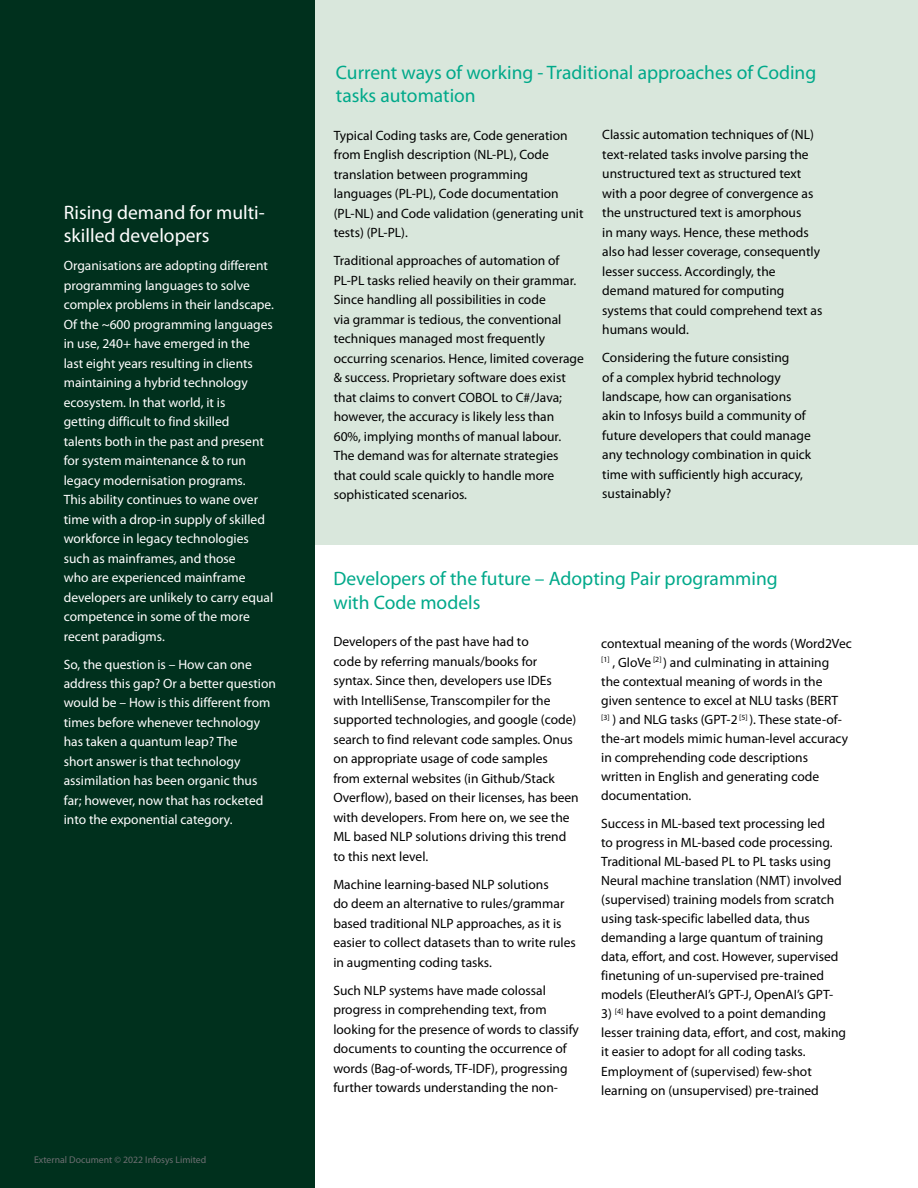
<style>
.page{position:relative;width:918px;height:1188px;background:#fff}
.page>*{position:absolute;margin:0;border:0;box-sizing:border-box;transform-origin:0 0}
.t1{font:19.5px/23.4px "Myriad Pro";color:#00a98a}
.t2{font:19.5px/23.4px "Myriad Pro";color:#fff}
.t3{font:13.5px/19.5px "Myriad Pro";color:#000}
.t4{font:13.5px/19.5px "Myriad Pro";color:#fff}
.t5{font:9.75px "Myriad Pro";color:#6d6e71}
</style>
<div class="page">
<div style="left:312px;top:0;width:606px;height:545px;background:#d9e7dc"></div>
<div style="left:0;top:0;width:315px;height:1188px;background:#00301d"></div>
<h1 class="t2" style="left:64px;top:200px;width:203px">Rising demand for multi&shy;skilled developers</h1>
<p class="t4" style="left:64px;top:256px;width:212px">Organisations are adopting different programming languages to solve complex problems in their landscape.<br>Of the ~600 programming languages in use, 240+ have emerged in the<br>last eight years resulting in clients maintaining a hybrid technology ecosystem. In that world, it is<br>getting difficult to find skilled<br>talents both in the past and present for system maintenance &amp; to run legacy modernisation programs.<br>This ability continues to wane over time with a drop-in supply of skilled workforce in legacy technologies such as mainframes, and those<br>who are experienced mainframe developers are unlikely to carry equal competence in some of the more recent paradigms.</p>
<p class="t4" style="left:64px;top:654px;width:214px">So, the question is – How can one address this gap? Or a better question would be – How is this different from times before whenever technology has taken a quantum leap? The<br>short answer is that technology assimilation has been organic thus far; however, now that has rocketed into the exponential category.</p>
<p class="t5" style="left:34px;top:1154px;width:174px">External Document © 2022 Infosys Limited</p>
<h1 class="t1" style="left:336px;top:60px;width:482px">Current ways of working - Traditional approaches of Coding tasks automation</h1>
<p class="t3" style="left:334px;top:125px;width:251px">Typical Coding tasks are, Code generation from English description (NL-PL), Code translation between programming languages (PL-PL), Code documentation (PL-NL) and Code validation (generating unit tests) (PL-PL).</p>
<p class="t3" style="left:334px;top:251px;width:252px">Traditional approaches of automation of PL-PL tasks relied heavily on their grammar.<br>Since handling all possibilities in code<br>via grammar is tedious, the conventional techniques managed most frequently occurring scenarios. Hence, limited coverage &amp; success. Proprietary software does exist that claims to convert COBOL to C#/Java; however, the accuracy is likely less than 60%, implying months of manual labour.<br>The demand was for alternate strategies that could scale quickly to handle more sophisticated scenarios.</p>
<p class="t3" style="left:602px;top:125px;width:222px">Classic automation techniques of (NL) text-related tasks involve parsing the unstructured text as structured text with a poor degree of convergence as the unstructured text is amorphous<br>in many ways. Hence, these methods also had lesser coverage, consequently lesser success. Accordingly, the demand matured for computing systems that could comprehend text as humans would.</p>
<p class="t3" style="left:602px;top:348px;width:210px">Considering the future consisting<br>of a complex hybrid technology landscape, how can organisations akin to Infosys build a community of future developers that could manage any technology combination in quick time with sufficiently high accuracy, sustainably?</p>
<h1 class="t1" style="left:333px;top:567px;width:446px">Developers of the future – Adopting Pair programming with Code models</h1>
<p class="t3" style="left:333px;top:632px;width:247px">Developers of the past have had to<br>code by referring manuals/books for syntax. Since then, developers use IDEs with IntelliSense, Transcompiler for the supported technologies, and google (code) search to find relevant code samples. Onus on appropriate usage of code samples<br>from external websites (in Github/Stack Overflow), based on their licenses, has been with developers. From here on, we see the ML based NLP solutions driving this trend to this next level.</p>
<p class="t3" style="left:333px;top:874px;width:244px">Machine learning-based NLP solutions<br>do deem an alternative to rules/grammar based traditional NLP approaches, as it is easier to collect datasets than to write rules in augmenting coding tasks.</p>
<p class="t3" style="left:333px;top:980px;width:247px">Such NLP systems have made colossal progress in comprehending text, from looking for the presence of words to classify documents to counting the occurrence of words (Bag-of-words, TF-IDF), progressing further towards understanding the non-</p>
<p class="t3" style="left:601px;top:634px;width:252px;line-height:19px">contextual meaning of the words (Word2Vec <sup>[1]</sup> , GloVe <sup>[2]</sup> ) and culminating in attaining<br>the contextual meaning of words in the given sentence to excel at NLU tasks (BERT<br><sup>[3]</sup> ) and NLG tasks (GPT-2 <sup>[5]</sup> ). These state-of&shy;the-art models mimic human-level accuracy in comprehending code descriptions written in English and generating code documentation.</p>
<p class="t3" style="left:601px;top:814px;width:242px;line-height:19px">Success in ML-based text processing led<br>to progress in ML-based code processing.<br>Traditional ML-based PL to PL tasks using Neural machine translation (NMT) involved (supervised) training models from scratch using task-specific labelled data, thus demanding a large quantum of training data, effort, and cost. However, supervised finetuning of un-supervised pre-trained models (EleutherAI’s GPT-J, OpenAI’s GPT-</p>
<p class="t3" style="left:601px;top:1004px;width:246px;line-height:19px">3) <sup>[4]</sup> have evolved to a point demanding lesser training data, effort, and cost, making it easier to adopt for all coding tasks.<br>Employment of (supervised) few-shot learning on (unsupervised) pre-trained</p>
</div>
